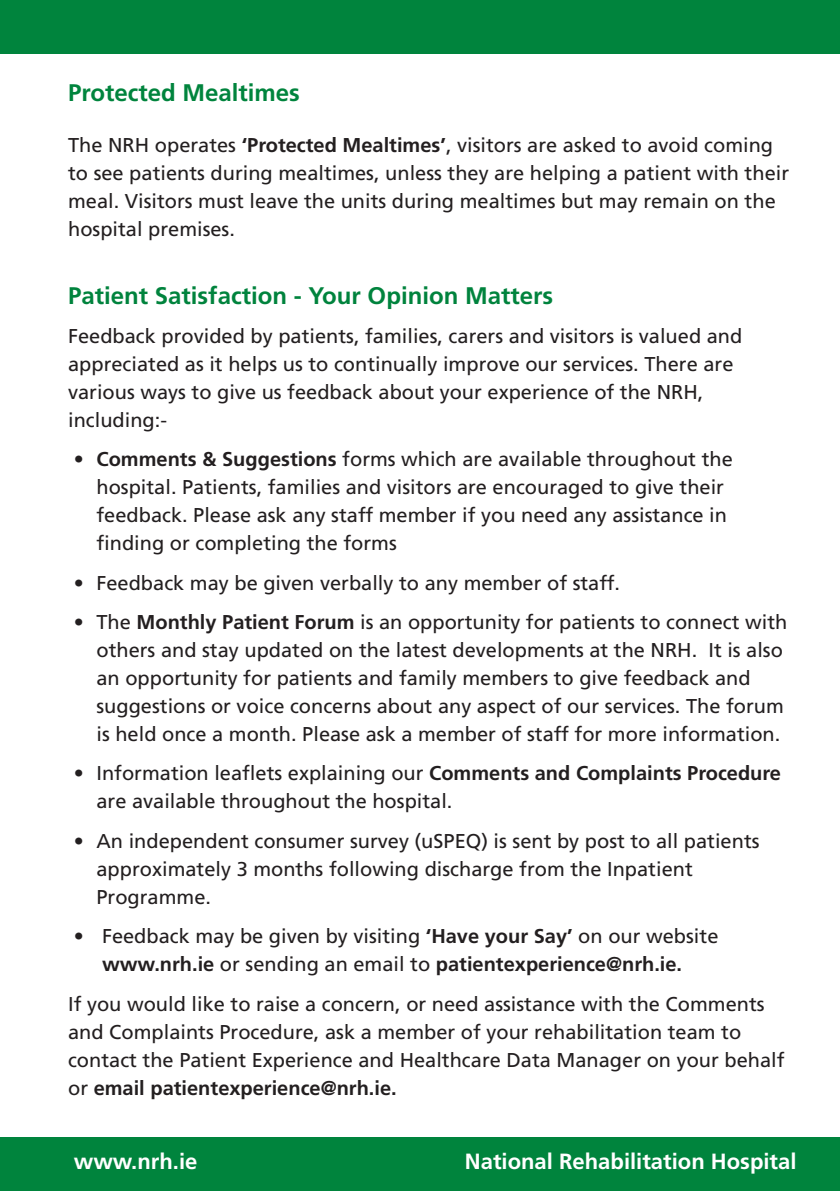
<style>
.page{position:relative;width:840px;height:1191px;background:#fff}
.page>*{position:absolute;margin:0;border:0;box-sizing:border-box;transform-origin:0 0}
.t1{font:700 24px "Frutiger LT Std";color:#00833d}
.t2{font:700 24px "Frutiger LT Std";color:#00843d}
.t3{font:700 22px "Frutiger LT Std";color:#fff}
.t4{font:20px/28px "Frutiger LT Std";color:#231f20}
.s1{font-weight:700}
</style>
<div class="page">
<div style="left:0;top:0;width:839px;height:54px;background:#00843d"></div>
<div style="left:0;top:1137px;width:839px;height:54px;background:#00843d"></div>
<p class="t2" style="left:68px;top:79px;width:233px">Protected Mealtimes</p>
<p class="t4" style="left:68px;top:131px;width:722px">The NRH operates <span class="s1">‘Protected Mealtimes’</span>, visitors are asked to avoid coming to see patients during mealtimes, unless they are helping a patient with their meal. Visitors must leave the units during mealtimes but may remain on the hospital premises.</p>
<p class="t1" style="left:68px;top:281px;width:486px">Patient Satisfaction - Your Opinion Matters</p>
<p class="t4" style="left:68px;top:322px;width:675px">Feedback provided by patients, families, carers and visitors is valued and appreciated as it helps us to continually improve our services. There are various ways to give us feedback about your experience of the NRH, including:-</p>
<p class="t4" style="left:96px;top:445px;width:637px;text-indent:-23px">• <span class="s1">Comments &amp; Suggestions</span> forms which are available throughout the hospital. Patients, families and visitors are encouraged to give their feedback. Please ask any staff member if you need any assistance in finding or completing the forms</p>
<p class="t4" style="left:74px;top:569px;width:547px">• Feedback may be given verbally to any member of staff.</p>
<p class="t4" style="left:96px;top:608px;width:692px;text-indent:-23px">• The <span class="s1">Monthly Patient Forum</span> is an opportunity for patients to connect with others and stay updated on the latest developments at the NRH. It is also an opportunity for patients and family members to give feedback and suggestions or voice concerns about any aspect of our services. The forum is held once a month. Please ask a member of staff for more information.</p>
<p class="t4" style="left:96px;top:759px;width:685px;text-indent:-23px">• Information leaflets explaining our <span class="s1">Comments and Complaints Procedure </span>are available throughout the hospital.</p>
<p class="t4" style="left:96px;top:827px;width:664px;text-indent:-23px">• An independent consumer survey (uSPEQ) is sent by post to all patients approximately 3 months following discharge from the Inpatient<br>Programme.</p>
<p class="t4" style="left:74px;top:922px;width:645px;text-align:center">• Feedback may be given by visiting <span class="s1">‘Have your Say’</span> on our website <span class="s1">www.nrh.ie</span> or sending an email to <span class="s1">patientexperience@nrh.ie.</span></p>
<p class="t4" style="left:68px;top:989px;width:717px">If you would like to raise a concern, or need assistance with the Comments and Complaints Procedure, ask a member of your rehabilitation team to contact the Patient Experience and Healthcare Data Manager on your behalf or <span class="s1">email patientexperience@nrh.ie.</span></p>
<p class="t3" style="left:74px;top:1148px;width:125px">www.nrh.ie</p>
<p class="t3" style="left:464px;top:1148px;width:333px">National Rehabilitation Hospital</p>
</div>
